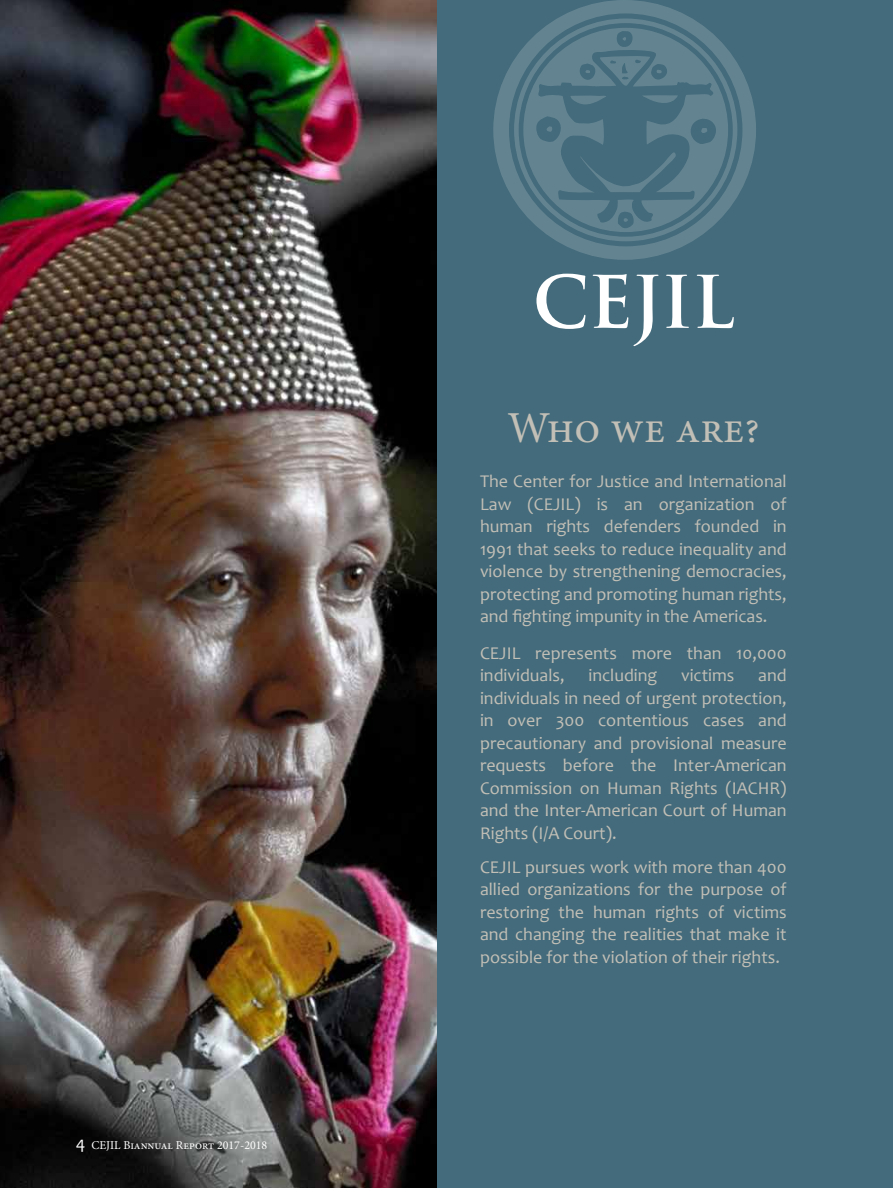
<style>
.page{position:relative;width:893px;height:1188px;background:#fff}
.page>*{position:absolute;margin:0;border:0;box-sizing:border-box;transform-origin:0 0}
.t1{font:700 70.5px "Trajan Pro";letter-spacing:-.01em;color:#fff}
.t2{font:44.25px "Minion Pro";color:#c2bfb6}
.t3{font:18px/22.5px "Candara";color:#c2bfb6;text-align:justify}
.t4{font:12px "Minion Pro";color:#fff}
.s1{font-family:"Candara";font-size:18px}
</style>
<div class="page">
<img style="left:0;top:0;width:438px;height:1188px">
<div style="left:438px;top:0;width:455px;height:1188px;background:#446b7b"></div>
<svg style="left:493px;top:0;width:263px;height:260px"></svg>
<svg style="left:514px;top:19px;width:223px;height:222px"></svg>
<svg style="left:523px;top:28px;width:205px;height:204px"></svg>
<p class="t4" style="left:76px;top:1137px;width:193px"><span class="s1">4</span> CEJIL Biannual Report 2017-2018</p>
<h1 class="t1" style="left:533px;top:258px;width:203px">CEJIL</h1>
<h2 class="t2" style="left:507px;top:398px;width:254px">Who we are?</h2>
<p class="t3" style="left:480px;top:470px;width:308px">The Center for Justice and International Law (CEJIL) is an organization of human rights defenders founded in 1991 that seeks to reduce inequality and violence by strengthening democracies, protecting and promoting human rights, and fighting impunity in the Americas.</p>
<p class="t3" style="left:480px;top:641px;width:308px">CEJIL represents more than 10,000 individuals,</p>
<p class="t3" style="left:588px;top:664px;width:70px">including</p>
<p class="t3" style="left:681px;top:664px;width:55px">victims</p>
<p class="t3" style="left:480px;top:664px;width:308px;text-indent:278px">and individuals in need of urgent protection, in over 300 contentious cases and precautionary and provisional measure requests before the Inter-American Commission on Human Rights (IACHR) and the Inter-American Court of Human Rights (I/A Court).</p>
<p class="t3" style="left:480px;top:855px;width:308px">CEJIL pursues work with more than 400 allied organizations for the purpose of restoring the human rights of victims and changing the realities that make it possible for the violation of their rights.</p>
</div>
